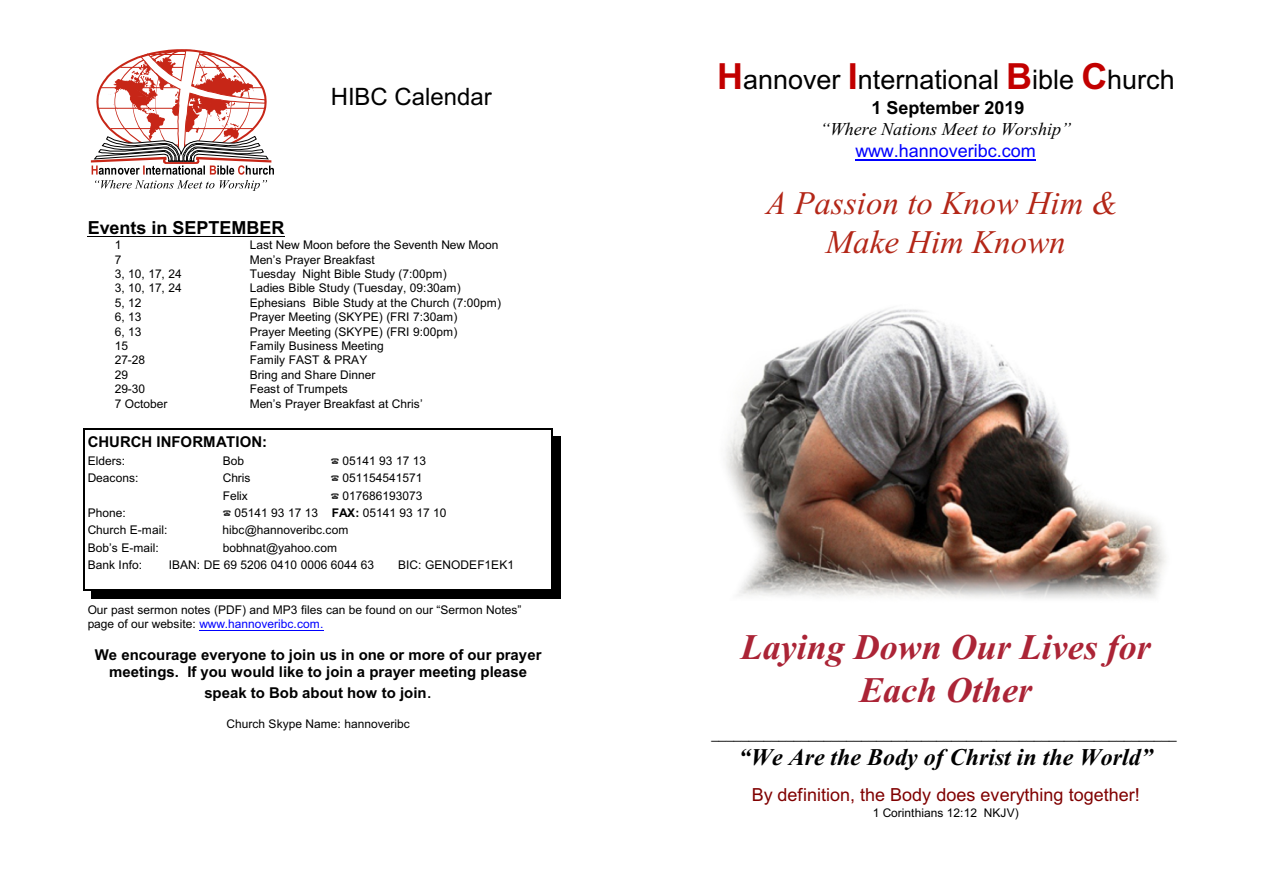
<style>
.page{position:relative;width:1263px;height:893px;background:#fff}
.page>*{position:absolute;margin:0;border:0;box-sizing:border-box;transform-origin:0 0}
.t1{font:italic 700 36px/42.6px "Times New Roman";color:#ab2436;text-align:center}
.t2{font:italic 33px/39px "Times New Roman";color:#b32617;text-align:center}
.t3{font:27px "Arial";color:#000}
.t4{font:italic 700 24px "Times New Roman";color:#000}
.t5{font:24px "Arial";color:#000}
.t6{font:18px "Arial";color:#800000}
.t7{font:700 18px "Arial";color:#000}
.t8{font:italic 18px "Times New Roman";color:#000}
.t9{font:18px "Arial";color:#00f}
.t10{font:700 15px/17.9px "Arial";color:#000;text-align:center}
.t11{font:13.5px "Arial";color:#000}
.t12{font:12px/14.4px "Arial";color:#000}
.s1{font-weight:700}
.s2{color:#00f}
.s3{font-weight:400;font-size:18px}
.s4{font-weight:700;font-size:36px;color:#c20000}
</style>
<div class="page">
<hr style="left:83px;top:428px;width:2px;height:27px;background:#000">
<hr style="left:83px;top:428px;width:470px;height:1px;background:#000">
<div style="left:553px;top:436px;width:8px;height:17px;background:#000"></div>
<hr style="left:83px;top:452px;width:2px;height:20px;background:#000">
<div style="left:553px;top:453px;width:8px;height:18px;background:#000"></div>
<hr style="left:83px;top:469px;width:2px;height:20px;background:#000">
<div style="left:553px;top:471px;width:8px;height:17px;background:#000"></div>
<hr style="left:83px;top:487px;width:2px;height:20px;background:#000">
<div style="left:553px;top:488px;width:8px;height:17px;background:#000"></div>
<hr style="left:83px;top:504px;width:2px;height:20px;background:#000">
<div style="left:553px;top:505px;width:8px;height:18px;background:#000"></div>
<hr style="left:83px;top:521px;width:2px;height:20px;background:#000">
<div style="left:553px;top:523px;width:8px;height:17px;background:#000"></div>
<hr style="left:83px;top:539px;width:2px;height:20px;background:#000">
<div style="left:553px;top:540px;width:8px;height:17px;background:#000"></div>
<hr style="left:83px;top:556px;width:2px;height:20px;background:#000">
<div style="left:553px;top:558px;width:8px;height:17px;background:#000"></div>
<svg style="left:83px;top:576px;width:2px;height:13px"></svg>
<svg style="left:552px;top:429px;width:1px;height:160px"></svg>
<hr style="left:83px;top:589px;width:470px;height:2px;background:#000">
<div style="left:553px;top:575px;width:8px;height:24px;background:#000"></div>
<div style="left:91px;top:591px;width:470px;height:8px;background:#000"></div>
<svg style="left:91px;top:49px;width:183px;height:142px"></svg>
<img style="left:725px;top:309px;width:441px;height:290px">
<hr style="left:88px;top:236px;width:197px;height:1px;background:#000">
<hr style="left:199px;top:630px;width:124px;height:1px;background:#00f">
<hr style="left:855px;top:160px;width:181px;height:1px;background:#00f">
<h3 class="t5" style="left:331px;top:88px;width:163px">HIBC Calendar</h3>
<h3 class="t7" style="left:88px;top:220px;width:198px">Events in SEPTEMBER</h3>
<p class="t12" style="left:115px;top:239px;width:8px">1</p>
<p class="t12" style="left:250px;top:239px;width:250px">Last New Moon before the Seventh New Moon</p>
<p class="t12" style="left:115px;top:253px;width:8px">7</p>
<p class="t12" style="left:250px;top:253px;width:127px">Men’s Prayer Breakfast</p>
<p class="t12" style="left:115px;top:268px;width:69px">3, 10, 17, 24</p>
<p class="t12" style="left:250px;top:268px;width:199px">Tuesday Night Bible Study (7:00pm)</p>
<p class="t12" style="left:115px;top:282px;width:69px">3, 10, 17, 24</p>
<p class="t12" style="left:250px;top:282px;width:213px">Ladies Bible Study (Tuesday, 09:30am)</p>
<p class="t12" style="left:115px;top:297px;width:28px">5, 12</p>
<p class="t12" style="left:250px;top:297px;width:253px">Ephesians Bible Study at the Church (7:00pm)</p>
<p class="t12" style="left:115px;top:311px;width:28px">6, 13</p>
<p class="t12" style="left:250px;top:311px;width:209px">Prayer Meeting (SKYPE) (FRI 7:30am)</p>
<p class="t12" style="left:115px;top:325px;width:28px">6, 13</p>
<p class="t12" style="left:250px;top:325px;width:209px">Prayer Meeting (SKYPE) (FRI 9:00pm)</p>
<p class="t12" style="left:115px;top:340px;width:15px">15</p>
<p class="t12" style="left:250px;top:340px;width:136px">Family Business Meeting</p>
<p class="t12" style="left:115px;top:354px;width:32px">27-28</p>
<p class="t12" style="left:250px;top:354px;width:119px">Family FAST &amp; PRAY</p>
<p class="t12" style="left:115px;top:369px;width:15px">29</p>
<p class="t12" style="left:250px;top:369px;width:127px">Bring and Share Dinner</p>
<p class="t12" style="left:115px;top:383px;width:32px">29-30</p>
<p class="t12" style="left:250px;top:383px;width:100px">Feast of Trumpets</p>
<p class="t12" style="left:115px;top:397px;width:54px">7 October</p>
<p class="t12" style="left:250px;top:397px;width:174px">Men’s Prayer Breakfast at Chris’</p>
<p class="t10" style="left:88px;top:434px;width:181px">CHURCH INFORMATION:</p>
<p class="t12" style="left:88px;top:455px;width:39px">Elders:</p>
<p class="t12" style="left:223px;top:455px;width:23px">Bob</p>
<p class="t12" style="left:343px;top:455px;width:85px">05141 93 17 13</p>
<p class="t12" style="left:88px;top:472px;width:52px">Deacons:</p>
<p class="t12" style="left:223px;top:472px;width:29px">Chris</p>
<p class="t12" style="left:343px;top:472px;width:81px">051154541571</p>
<p class="t12" style="left:223px;top:489px;width:27px">Felix</p>
<p class="t12" style="left:343px;top:489px;width:81px">017686193073</p>
<p class="t12" style="left:88px;top:507px;width:40px">Phone:</p>
<p class="t12" style="left:235px;top:507px;width:213px">05141 93 17 13 <span class="s1">FAX:</span> 05141 93 17 10</p>
<p class="t12" style="left:88px;top:524px;width:81px">Church E-mail:</p>
<p class="t12" style="left:223px;top:524px;width:127px">hibc@hannoveribc.com</p>
<p class="t12" style="left:88px;top:541px;width:73px">Bob’s E-mail:</p>
<p class="t12" style="left:223px;top:541px;width:116px">bobhnat@yahoo.com</p>
<p class="t12" style="left:88px;top:559px;width:56px">Bank Info:</p>
<p class="t12" style="left:169px;top:559px;width:207px">IBAN: DE 69 5206 0410 0006 6044 63</p>
<p class="t12" style="left:398px;top:559px;width:118px">BIC: GENODEF1EK1</p>
<p class="t12" style="left:88px;top:603px;width:435px">Our past sermon notes (PDF) and MP3 files can be found on our “Sermon Notes” page of our website: <span class="s2">www.hannoveribc.com.</span></p>
<p class="t10" style="left:95px;top:647px;width:448px">We encourage everyone to join us in one or more of our prayer meetings. If you would like to join a prayer meeting please</p>
<p class="t10" style="left:204px;top:685px;width:229px">speak to Bob about how to join<span class="s3">.</span></p>
<p class="t12" style="left:226px;top:718px;width:185px">Church Skype Name: hannoveribc</p>
<h3 class="t3" style="left:717px;top:69px;width:459px"><span class="s4">H</span>annover <span class="s4">I</span>nternational <span class="s4">B</span>ible <span class="s4">C</span>hurch</h3>
<h3 class="t7" style="left:871px;top:101px;width:155px">1 September 2019</h3>
<h3 class="t8" style="left:820px;top:123px;width:253px">“Where Nations Meet to Worship”</h3>
<h3 class="t9" style="left:855px;top:144px;width:182px">www.hannoveribc.com</h3>
<h2 class="t2" style="left:766px;top:187px;width:353px">A Passion to Know Him &amp;<br>Make Him Known</h2>
<h1 class="t1" style="left:741px;top:629px;width:412px">Laying Down Our Lives for<br>Each Other</h1>
<p class="t11" style="left:711px;top:729px;width:467px">______________________________________________________________</p>
<h3 class="t4" style="left:739px;top:749px;width:415px">“We Are the Body of Christ in the World”</h3>
<h3 class="t6" style="left:752px;top:788px;width:390px">By definition, the Body does everything together!</h3>
<p class="t12" style="left:873px;top:806px;width:148px">1 Corinthians 12:12 NKJV)</p>
</div>
